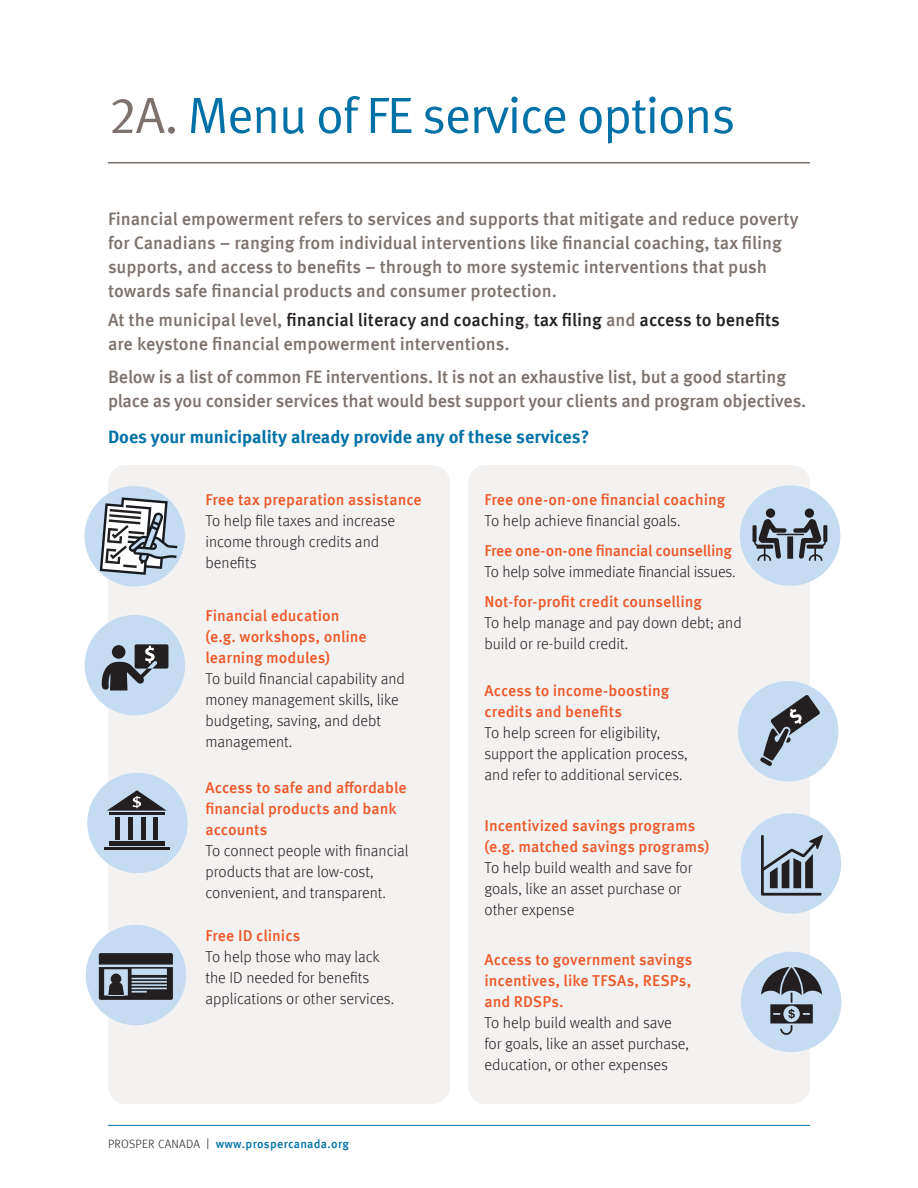
<style>
.page{position:relative;width:918px;height:1188px;background:#fff}
.page>*{position:absolute;margin:0;border:0;box-sizing:border-box;transform-origin:0 0}
.Main_headling{font:51px "Meta Offc Norm";letter-spacing:-.03em;color:#0071a7}
.Intro_copy{font:500 18px/24px "Meta Offc";letter-spacing:-.005em;color:#7d716c}
._12_Blue_Heading{font:700 18px "Meta Offc";color:#0071a7}
.Body{font:300 15.75px/21px "Meta Offc";color:#231f20}
.Body-2{font:500 15.75px/21px "Meta Offc";color:#ee5829}
.Body-3{font:500 15.75px "Meta Offc";letter-spacing:-.025em;color:#ee5829}
.t1{font:500 12px "Meta Offc";letter-spacing:.02em;color:#0071a7}
.s1{color:#7d716c}
.s2{color:#231f20}
.s3{font-weight:300;color:#231f20}
.s4{font-weight:300;font-size:15.6px;color:#231f20}
</style>
<div class="page">
<hr style="left:108px;top:1125px;width:702px;height:1px;background:#0071a7">
<div style="left:108px;top:465px;width:342px;height:639px;background:#f3f2f1;border-radius:18px"></div>
<div style="left:468px;top:465px;width:342px;height:639px;background:#f3f2f1;border-radius:18px"></div>
<hr style="left:108px;top:162px;width:702px;height:2px;background:#7d716c">
<div style="left:85px;top:486px;width:100px;height:100px;background:#c4dbf1;border-radius:50%"></div>
<svg style="left:100px;top:497px;width:77px;height:78px"></svg>
<div style="left:86px;top:925px;width:100px;height:100px;background:#c4dbf1;border-radius:50%"></div>
<svg style="left:99px;top:953px;width:74px;height:47px"></svg>
<div style="left:741px;top:813px;width:100px;height:101px;background:#c4dbf1;border-radius:50%"></div>
<svg style="left:761px;top:835px;width:62px;height:61px"></svg>
<div style="left:87px;top:773px;width:101px;height:100px;background:#c4dbf1;border-radius:50%"></div>
<div style="left:115px;top:817px;width:5px;height:22px;background:#231f20"></div>
<div style="left:128px;top:817px;width:5px;height:22px;background:#231f20"></div>
<hr style="left:141px;top:817px;width:4px;height:22px;background:#231f20">
<hr style="left:154px;top:817px;width:4px;height:22px;background:#231f20">
<hr style="left:109px;top:841px;width:56px;height:4px;background:#231f20">
<hr style="left:109px;top:812px;width:56px;height:3px;background:#231f20">
<hr style="left:104px;top:847px;width:66px;height:3px;background:#231f20">
<svg style="left:107px;top:790px;width:60px;height:21px"></svg>
<div style="left:740px;top:485px;width:100px;height:101px;background:#c4dbf1;border-radius:50%"></div>
<hr style="left:823px;top:525px;width:4px;height:17px;background:#231f20">
<svg style="left:804px;top:508px;width:10px;height:10px"></svg>
<div style="left:766px;top:508px;width:9px;height:10px;background:#231f20;border-radius:4px"></div>
<svg style="left:753px;top:519px;width:73px;height:42px"></svg>
<div style="left:738px;top:681px;width:100px;height:100px;background:#c4dbf1;border-radius:50%"></div>
<svg style="left:760px;top:695px;width:60px;height:71px"></svg>
<div style="left:85px;top:615px;width:100px;height:100px;background:#c4dbf1;border-radius:50%"></div>
<svg style="left:101px;top:644px;width:67px;height:47px"></svg>
<div style="left:741px;top:952px;width:100px;height:100px;background:#c4dbf1;border-radius:50%"></div>
<svg style="left:761px;top:967px;width:61px;height:68px"></svg>
<p class="Main_headling" style="left:108px;top:86px;width:629px"><span class="s1">2A.</span> Menu of FE service options</p>
<p class="Intro_copy" style="left:108px;top:207px;width:692px">Financial empowerment refers to services and supports that mitigate and reduce poverty for Canadians – ranging from individual interventions like financial coaching, tax filing supports, and access to benefits – through to more systemic interventions that push towards safe financial products and consumer protection.</p>
<p class="Intro_copy" style="left:108px;top:308px;width:674px">At the municipal level, <span class="s2">financial literacy and coaching</span>, <span class="s2">tax filing</span> and <span class="s2">access to benefits </span>are keystone financial empowerment interventions.</p>
<p class="Intro_copy" style="left:108px;top:365px;width:700px">Below is a list of common FE interventions. It is not an exhaustive list, but a good starting place as you consider services that would best support your clients and program objectives.</p>
<p class="_12_Blue_Heading" style="left:108px;top:426px;width:483px">Does your municipality already provide any of these services?</p>
<p class="Body-2" style="left:484px;top:489px;width:242px">Free one-on-one financial coaching</p>
<p class="Body" style="left:484px;top:510px;width:198px">To help achieve financial goals.</p>
<p class="Body-3" style="left:484px;top:541px;width:249px">Free one-on-one financial counselling</p>
<p class="Body" style="left:484px;top:561px;width:253px">To help solve immediate financial issues.</p>
<p class="Body-2" style="left:484px;top:591px;width:219px">Not-for-profit credit counselling</p>
<p class="Body" style="left:484px;top:612px;width:259px">To help manage and pay down debt; and build or re-build credit.</p>
<p class="Body-2" style="left:206px;top:489px;width:218px">Free tax preparation assistance</p>
<p class="Body" style="left:206px;top:510px;width:191px">To help file taxes and increase income through credits and benefits</p>
<p class="Body-2" style="left:206px;top:606px;width:163px">Financial education (e.g. workshops, online learning modules)</p>
<p class="Body" style="left:206px;top:668px;width:201px">To build financial capability and money management skills, like budgeting, saving, and debt management.</p>
<p class="Body-2" style="left:484px;top:680px;width:187px">Access to income-boosting credits and benefits</p>
<p class="Body" style="left:484px;top:722px;width:205px">To help screen for eligibility, support the application process, and refer to additional services.</p>
<p class="Body-2" style="left:206px;top:778px;width:203px">Access to safe and affordable financial products and bank accounts</p>
<p class="Body" style="left:206px;top:841px;width:205px">To connect people with financial products that are low-cost, convenient, and transparent.</p>
<p class="Body-2" style="left:206px;top:926px;width:97px">Free ID clinics</p>
<p class="Body" style="left:206px;top:947px;width:190px">To help those who may lack the ID needed for benefits applications or other services.</p>
<p class="Body-2" style="left:484px;top:950px;width:210px;text-align:justify">Access to government savings incentives, like TFSAs, RESPs, and RDSPs.</p>
<p class="Body" style="left:484px;top:1013px;width:206px">To help build wealth and save for goals, like an asset purchase, education, or other expenses</p>
<p class="Body-2" style="left:484px;top:816px;width:227px">Incentivized savings programs (e.g. matched savings programs)</p>
<p class="Body" style="left:484px;top:857px;width:210px">To help build wealth and save for goals, like an asset purchase or other expense</p>
<p class="t1" style="left:108px;top:1136px;width:243px"><span class="s3">PROSPER CANADA</span> <span class="s4">I</span> www.prospercanada.org</p>
</div>
